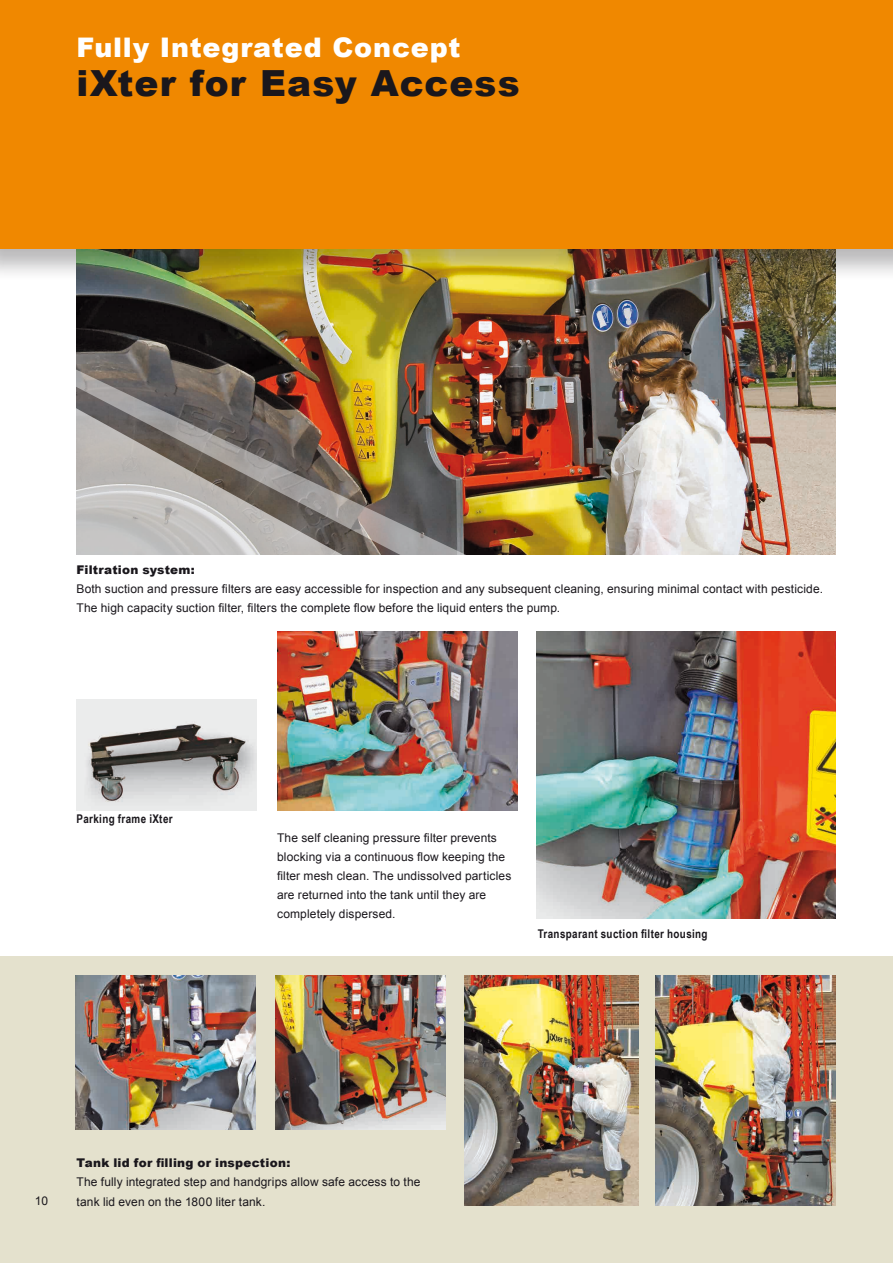
<style>
.page{position:relative;width:893px;height:1263px;background:#fff}
.page>*{position:absolute;margin:0;border:0;box-sizing:border-box;transform-origin:0 0}
.t1{font:900 36px "Arial";letter-spacing:.03em;color:#1a171c}
.t2{font:900 27px "Arial";letter-spacing:.03em;color:#fff}
.t3{font:12px/19.2px "Arial";letter-spacing:.01em;color:#1a171c}
.t4{font:700 12px "Arial Narrow";letter-spacing:.03em;color:#1a171c}
.t5{font:900 12px "Arial";letter-spacing:.02em;color:#1a171c}
</style>
<div class="page">
<div style="left:0;top:957px;width:893px;height:306px;background:#e4e1cd"></div>
<img style="left:75px;top:976px;width:180px;height:153px">
<img style="left:464px;top:976px;width:174px;height:229px">
<img style="left:276px;top:976px;width:169px;height:153px">
<img style="left:656px;top:976px;width:180px;height:229px">
<img style="left:77px;top:282px;width:759px;height:273px">
<img style="left:76px;top:369px;width:604px;height:288px">
<img style="left:76px;top:408px;width:451px;height:249px">
<img style="left:537px;top:631px;width:299px;height:287px">
<img style="left:277px;top:631px;width:240px;height:179px">
<div style="left:0;top:0;width:893px;height:282px;background:#1a171c;opacity:.3"></div>
<div style="left:0;top:0;width:893px;height:249px;background:#f08800"></div>
<img style="left:77px;top:699px;width:179px;height:112px">
<h2 class="t2" style="left:77px;top:28px;width:385px">Fully Integrated Concept</h2>
<h1 class="t1" style="left:77px;top:57px;width:445px">iXter for Easy Access</h1>
<p class="t5" style="left:77px;top:561px;width:120px">Filtration system:</p>
<p class="t3" style="left:77px;top:579px;width:748px">Both suction and pressure filters are easy accessible for inspection and any subsequent cleaning, ensuring minimal contact with pesticide.<br>The high capacity suction filter, filters the complete flow before the liquid enters the pump.</p>
<p class="t4" style="left:77px;top:809px;width:98px">Parking frame iXter</p>
<p class="t3" style="left:277px;top:828px;width:236px">The self cleaning pressure filter prevents blocking via a continuous flow keeping the filter mesh clean. The undissolved particles are returned into the tank until they are completely dispersed.</p>
<p class="t4" style="left:538px;top:924px;width:171px">Transparant suction filter housing</p>
<p class="t3" style="left:35px;top:1191px;width:15px">10</p>
<p class="t5" style="left:77px;top:1154px;width:215px">Tank lid for filling or inspection:</p>
<p class="t3" style="left:77px;top:1173px;width:345px">The fully integrated step and handgrips allow safe access to the tank lid even on the 1800 liter tank.</p>
</div>
